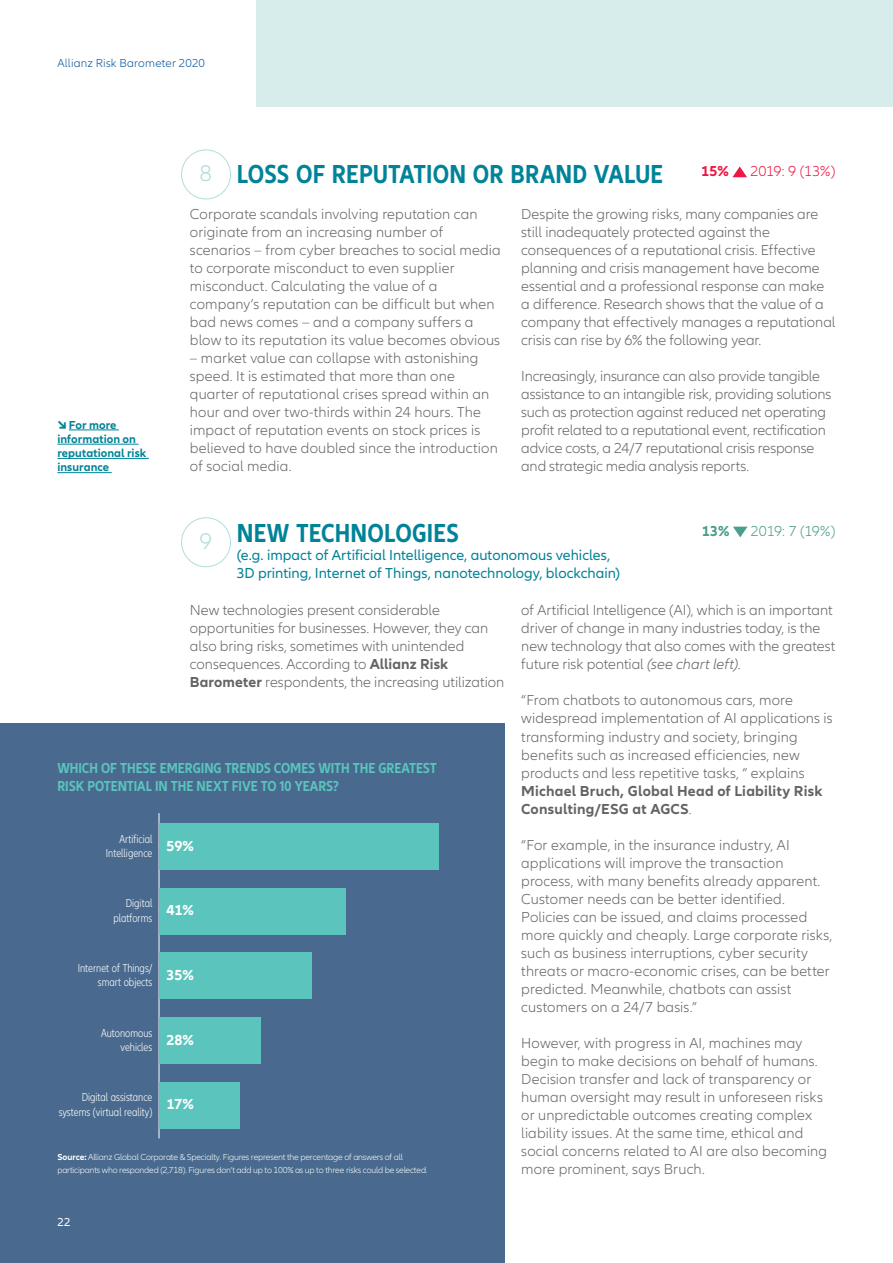
<style>
.page{position:relative;width:893px;height:1263px;background:#fff}
.page>*{position:absolute;margin:0;border:0;box-sizing:border-box;transform-origin:0 0}
.t1{font:700 condensed 27px "Allianz Neo";letter-spacing:.01em;color:#008398}
.t2{font:300 23.4px "Allianz Neo";color:#afdedb}
.t3{font:300 15px/18px "Allianz Neo";letter-spacing:.005em;color:#636366}
.t4{font:15px/18px "Allianz Neo";color:#008398}
.t5{font:700 condensed 15px/18px "Allianz Neo";letter-spacing:-.005em;color:#5ac4bd}
.t6{font:700 15px/18px "Allianz Neo";letter-spacing:.015em;color:#636366}
.t7{font:700 15px "Allianz Neo";color:#fff}
.t8{font:300 15px "Allianz Neo";letter-spacing:-.01em;color:#ed1845}
.t9{font:300 15px "Allianz Neo";letter-spacing:-.035em;color:#4b9d8c}
.t10{font:700 15px "Allianz Neo";color:#ed1845}
.t11{font:700 15px "Allianz Neo";color:#4b9d8c}
.t12{font:300 condensed 12px/14.4px "Allianz Neo";color:#fff;text-align:right}
.t13{font:700 12px/14.2px "Allianz Neo";letter-spacing:.005em;color:#008398}
.t14{font:300 12px "Allianz Neo";letter-spacing:.015em;color:#015399}
.t15{font:12px "Allianz Neo";color:#fff}
.t16{font:300 9px/13.5px "Allianz Neo";letter-spacing:-.025em;color:#fff}
.s1{font-size:15px}
.s2{font-weight:700}
.s3{font-style:italic}
.s4{font-weight:300}
</style>
<div class="page">
<div style="left:181px;top:150px;width:50px;height:49px;border:1px solid #afdedb;border-radius:50%"></div>
<svg style="left:732px;top:166px;width:15px;height:11px"></svg>
<div style="left:181px;top:518px;width:50px;height:49px;border:1px solid #afdedb;border-radius:50%"></div>
<svg style="left:733px;top:527px;width:14px;height:10px"></svg>
<hr style="left:69px;top:430px;width:50px;height:1px;background:#008398">
<hr style="left:57px;top:444px;width:81px;height:1px;background:#008398">
<hr style="left:57px;top:458px;width:92px;height:1px;background:#008398">
<hr style="left:57px;top:472px;width:55px;height:1px;background:#008398">
<div style="left:0;top:723px;width:504px;height:540px;background:#496a8e"></div>
<hr style="left:159px;top:813px;width:1px;height:325px;background:#fff">
<div style="left:159px;top:823px;width:279px;height:47px;background:#5ac4bd"></div>
<div style="left:159px;top:888px;width:186px;height:46px;background:#5ac4bd"></div>
<div style="left:159px;top:952px;width:152px;height:47px;background:#5ac4bd"></div>
<div style="left:159px;top:1017px;width:102px;height:47px;background:#5ac4bd"></div>
<div style="left:159px;top:1082px;width:80px;height:46px;background:#5ac4bd"></div>
<div style="left:256px;top:0;width:637px;height:106px;background:#d6edec"></div>
<p class="t14" style="left:57px;top:56px;width:149px">Allianz Risk Barometer 2020</p>
<p class="t13" style="left:57px;top:418px;width:91px"><span class="s1">↘</span> For more information on reputational risk insurance</p>
<h1 class="t1" style="left:237px;top:158px;width:428px">LOSS OF REPUTATION OR BRAND VALUE</h1>
<p class="t3" style="left:190px;top:206px;width:312px">Corporate scandals involving reputation can originate from an increasing number of scenarios – from cyber breaches to social media to corporate misconduct to even supplier misconduct. Calculating the value of a company’s reputation can be difficult but when bad news comes – and a company suffers a blow to its reputation its value becomes obvious</p>
<p class="t3" style="left:190px;top:350px;width:309px">– market value can collapse with astonishing speed. It is estimated that more than one quarter of reputational crises spread within an hour and over two-thirds within 24 hours. The impact of reputation events on stock prices is believed to have doubled since the introduction of social media.</p>
<h2 class="t2" style="left:199px;top:160px;width:14px">8</h2>
<p class="t10" style="left:701px;top:163px;width:29px">15%</p>
<p class="t8" style="left:750px;top:163px;width:87px">2019: 9 (13%)</p>
<p class="t3" style="left:521px;top:206px;width:316px">Despite the growing risks, many companies are still inadequately protected against the consequences of a reputational crisis. Effective planning and crisis management have become essential and a professional response can make a difference. Research shows that the value of a company that effectively manages a reputational crisis can rise by 6% the following year.</p>
<p class="t3" style="left:521px;top:368px;width:312px">Increasingly, insurance can also provide tangible assistance to an intangible risk, providing solutions such as protection against reduced net operating profit related to a reputational event, rectification advice costs, a 24/7 reputational crisis response and strategic media analysis reports.</p>
<h1 class="t1" style="left:237px;top:518px;width:224px">NEW TECHNOLOGIES</h1>
<p class="t4" style="left:237px;top:547px;width:385px">(e.g. impact of Artificial Intelligence, autonomous vehicles,<br>3D printing, Internet of Things, nanotechnology, blockchain)</p>
<p class="t3" style="left:190px;top:602px;width:316px">New technologies present considerable opportunities for businesses. However, they can also bring risks, sometimes with unintended consequences. According to <span class="s2">Allianz Risk Barometer</span> respondents, the increasing utilization</p>
<p class="t3" style="left:521px;top:602px;width:316px">of Artificial Intelligence (AI), which is an important driver of change in many industries today, is the new technology that also comes with the greatest future risk potential <span class="s3">(see chart left)</span>.</p>
<p class="t3" style="left:521px;top:692px;width:313px">“From chatbots to autonomous cars, more widespread implementation of AI applications is transforming industry and society, bringing benefits such as increased efficiencies, new products and less repetitive tasks, “ explains</p>
<p class="t6" style="left:521px;top:782px;width:303px">Michael Bruch, Global Head of Liability Risk<br>Consulting/ESG at AGCS<span class="s4">.</span></p>
<p class="t3" style="left:521px;top:836px;width:313px">“For example, in the insurance industry, AI applications will improve the transaction process, with many benefits already apparent.<br>Customer needs can be better identified.<br>Policies can be issued, and claims processed more quickly and cheaply. Large corporate risks, such as business interruptions, cyber security threats or macro-economic crises, can be better predicted. Meanwhile, chatbots can assist customers on a 24/7 basis.”</p>
<p class="t3" style="left:521px;top:1034px;width:307px">However, with progress in AI, machines may begin to make decisions on behalf of humans.<br>Decision transfer and lack of transparency or human oversight may result in unforeseen risks or unpredictable outcomes creating complex liability issues. At the same time, ethical and social concerns related to AI are also becoming more prominent, says Bruch.</p>
<p class="t11" style="left:702px;top:522px;width:29px">13%</p>
<p class="t9" style="left:751px;top:522px;width:86px">2019: 7 (19%)</p>
<h2 class="t2" style="left:199px;top:528px;width:14px">9</h2>
<p class="t5" style="left:57px;top:760px;width:381px">WHICH OF THESE EMERGING TRENDS COMES WITH THE GREATEST<br>RISK POTENTIAL IN THE NEXT FIVE TO 10 YEARS?</p>
<p class="t12" style="left:106px;top:832px;width:48px">Artificial<br>Intelligence</p>
<p class="t12" style="left:113px;top:896px;width:41px">Digital platforms</p>
<p class="t12" style="left:78px;top:961px;width:76px">Internet of Things/ smart objects</p>
<p class="t7" style="left:166px;top:837px;width:29px">59%</p>
<p class="t7" style="left:166px;top:901px;width:29px">41%</p>
<p class="t7" style="left:166px;top:966px;width:29px">35%</p>
<p class="t12" style="left:101px;top:1026px;width:53px">Autonomous vehicles</p>
<p class="t7" style="left:166px;top:1031px;width:29px">28%</p>
<p class="t12" style="left:59px;top:1090px;width:95px">Digital assistance systems (virtual reality)</p>
<p class="t7" style="left:166px;top:1095px;width:29px">17%</p>
<p class="t16" style="left:57px;top:1150px;width:372px"><span class="s2">Source:</span> Allianz Global Corporate &amp; Specialty. Figures represent the percentage of answers of all participants who responded (2,718). Figures don’t add up to 100% as up to three risks could be selected.</p>
<p class="t15" style="left:57px;top:1215px;width:15px">22</p>
</div>
